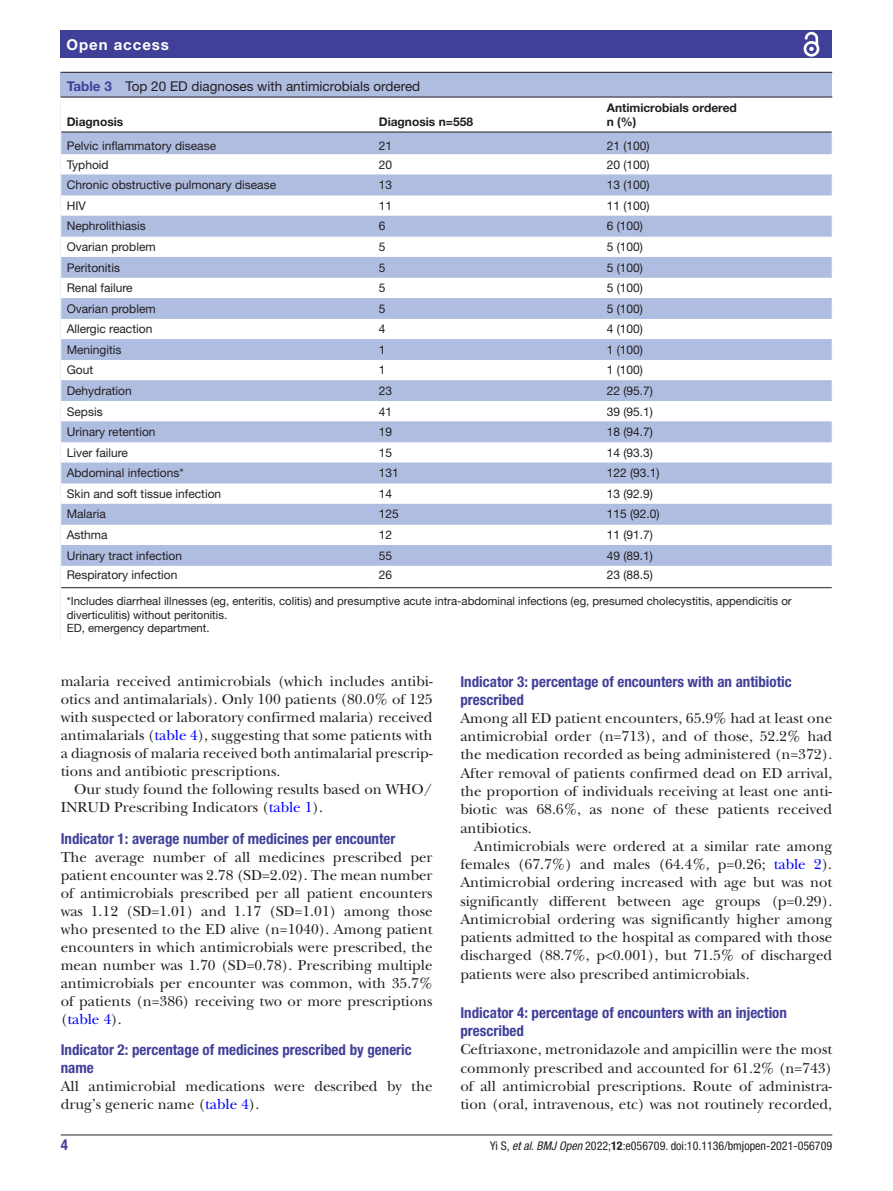
<style>
.page{position:relative;width:893px;height:1191px;background:#fff}
.page>*{position:absolute;margin:0;border:0;box-sizing:border-box;transform-origin:0 0}
.t1{font:15px/18px "New Baskerville";color:#231f20;text-align:justify}
.t2{font:700 condensed 15px/18px "Helvetica Neue LT Std";color:#414099}
.t3{font:700 15px "Helvetica Neue LT Std";letter-spacing:.065em;color:#fff}
.t4{font:13.5px "Helvetica Neue LT Std";color:#231f20}
.t5{font:12px "Helvetica Neue LT Std";color:#231f20}
.t6{font:condensed 12px "Helvetica Neue LT Std";color:#231f20}
.t7{font:700 12px/14.4px "Helvetica Neue LT Std";color:#231f20}
.t8{font:11.4px/13.6px "Helvetica Neue LT Std";color:#231f20}
.s1{font-weight:700;color:#414099}
.s2{color:#00f}
.s3{font-style:italic}
.s4{font-weight:700}
</style>
<div class="page">
<hr style="left:61px;top:1134px;width:771px;height:1px;background:#231f20">
<div style="left:61px;top:31px;width:771px;height:27px;background:#414099"></div>
<svg style="left:803px;top:31px;width:17px;height:26px"></svg>
<div style="left:61px;top:73px;width:771px;height:568px;background:#afbde1"></div>
<hr style="left:61px;top:72px;width:771px;height:1px;background:#231f20">
<div style="left:61px;top:98px;width:771px;height:543px;background:#fff"></div>
<svg style="left:61px;top:133px;width:771px;height:432px"></svg>
<hr style="left:61px;top:97px;width:312px;height:1px;background:#231f20">
<hr style="left:61px;top:132px;width:312px;height:1px;background:#231f20">
<hr style="left:373px;top:97px;width:228px;height:1px;background:#231f20">
<hr style="left:373px;top:132px;width:228px;height:1px;background:#231f20">
<hr style="left:601px;top:97px;width:231px;height:1px;background:#231f20">
<hr style="left:601px;top:132px;width:231px;height:1px;background:#231f20">
<hr style="left:61px;top:587px;width:312px;height:1px;background:#231f20">
<hr style="left:373px;top:587px;width:228px;height:1px;background:#231f20">
<hr style="left:601px;top:587px;width:231px;height:1px;background:#231f20">
<svg style="left:60px;top:132px;width:1px;height:455px"></svg>
<hr style="left:67px;top:618px;width:765px;height:1px;background:#fff">
<hr style="left:67px;top:631px;width:765px;height:2px;background:#fff">
<p class="t3" style="left:66px;top:35px;width:104px">Open access</p>
<p class="t4" style="left:67px;top:78px;width:355px"><span class="s1">Table 3</span> Top 20 ED diagnoses with antimicrobials ordered</p>
<p class="t7" style="left:67px;top:114px;width:58px">Diagnosis</p>
<p class="t7" style="left:379px;top:114px;width:96px">Diagnosis n=558</p>
<p class="t7" style="left:607px;top:100px;width:132px">Antimicrobials ordered n (%)</p>
<p class="t5" style="left:67px;top:138px;width:151px">Pelvic inflammatory disease</p>
<p class="t5" style="left:379px;top:138px;width:15px">21</p>
<p class="t5" style="left:607px;top:138px;width:44px">21 (100)</p>
<p class="t5" style="left:67px;top:157px;width:44px">Typhoid</p>
<p class="t5" style="left:379px;top:157px;width:15px">20</p>
<p class="t5" style="left:607px;top:157px;width:44px">20 (100)</p>
<p class="t5" style="left:67px;top:178px;width:211px">Chronic obstructive pulmonary disease</p>
<p class="t5" style="left:379px;top:178px;width:15px">13</p>
<p class="t5" style="left:607px;top:178px;width:44px">13 (100)</p>
<p class="t5" style="left:67px;top:198px;width:21px">HIV</p>
<p class="t5" style="left:379px;top:198px;width:15px">11</p>
<p class="t5" style="left:607px;top:198px;width:44px">11 (100)</p>
<p class="t5" style="left:67px;top:219px;width:81px">Nephrolithiasis</p>
<p class="t5" style="left:379px;top:219px;width:8px">6</p>
<p class="t5" style="left:607px;top:219px;width:38px">6 (100)</p>
<p class="t5" style="left:67px;top:239px;width:90px">Ovarian problem</p>
<p class="t5" style="left:379px;top:239px;width:8px">5</p>
<p class="t5" style="left:607px;top:239px;width:38px">5 (100)</p>
<p class="t5" style="left:67px;top:260px;width:55px">Peritonitis</p>
<p class="t5" style="left:379px;top:260px;width:8px">5</p>
<p class="t5" style="left:607px;top:260px;width:38px">5 (100)</p>
<p class="t5" style="left:67px;top:281px;width:67px">Renal failure</p>
<p class="t5" style="left:379px;top:281px;width:8px">5</p>
<p class="t5" style="left:607px;top:281px;width:38px">5 (100)</p>
<p class="t5" style="left:67px;top:301px;width:90px">Ovarian problem</p>
<p class="t5" style="left:379px;top:301px;width:8px">5</p>
<p class="t5" style="left:607px;top:301px;width:38px">5 (100)</p>
<p class="t5" style="left:67px;top:322px;width:87px">Allergic reaction</p>
<p class="t5" style="left:379px;top:322px;width:8px">4</p>
<p class="t5" style="left:607px;top:322px;width:38px">4 (100)</p>
<p class="t5" style="left:67px;top:342px;width:56px">Meningitis</p>
<p class="t5" style="left:379px;top:342px;width:8px">1</p>
<p class="t5" style="left:607px;top:342px;width:38px">1 (100)</p>
<p class="t5" style="left:67px;top:363px;width:28px">Gout</p>
<p class="t5" style="left:379px;top:363px;width:8px">1</p>
<p class="t5" style="left:607px;top:363px;width:38px">1 (100)</p>
<p class="t5" style="left:67px;top:383px;width:67px">Dehydration</p>
<p class="t5" style="left:379px;top:383px;width:15px">23</p>
<p class="t5" style="left:607px;top:383px;width:48px">22 (95.7)</p>
<p class="t5" style="left:67px;top:404px;width:37px">Sepsis</p>
<p class="t5" style="left:379px;top:404px;width:15px">41</p>
<p class="t5" style="left:607px;top:404px;width:48px">39 (95.1)</p>
<p class="t5" style="left:67px;top:425px;width:90px">Urinary retention</p>
<p class="t5" style="left:379px;top:425px;width:15px">19</p>
<p class="t5" style="left:607px;top:425px;width:48px">18 (94.7)</p>
<p class="t5" style="left:67px;top:445px;width:63px">Liver failure</p>
<p class="t5" style="left:379px;top:445px;width:15px">15</p>
<p class="t5" style="left:607px;top:445px;width:48px">14 (93.3)</p>
<p class="t5" style="left:67px;top:466px;width:118px">Abdominal infections*</p>
<p class="t5" style="left:379px;top:466px;width:22px">131</p>
<p class="t5" style="left:607px;top:466px;width:54px">122 (93.1)</p>
<p class="t5" style="left:67px;top:486px;width:156px">Skin and soft tissue infection</p>
<p class="t5" style="left:379px;top:486px;width:15px">14</p>
<p class="t5" style="left:607px;top:486px;width:48px">13 (92.9)</p>
<p class="t5" style="left:67px;top:507px;width:41px">Malaria</p>
<p class="t5" style="left:379px;top:507px;width:22px">125</p>
<p class="t5" style="left:607px;top:507px;width:54px">115 (92.0)</p>
<p class="t5" style="left:67px;top:527px;width:42px">Asthma</p>
<p class="t5" style="left:379px;top:527px;width:15px">12</p>
<p class="t5" style="left:607px;top:527px;width:48px">11 (91.7)</p>
<p class="t5" style="left:67px;top:548px;width:117px">Urinary tract infection</p>
<p class="t5" style="left:379px;top:548px;width:15px">55</p>
<p class="t5" style="left:607px;top:548px;width:48px">49 (89.1)</p>
<p class="t5" style="left:67px;top:567px;width:112px">Respiratory infection</p>
<p class="t5" style="left:379px;top:567px;width:15px">26</p>
<p class="t5" style="left:607px;top:567px;width:48px">23 (88.5)</p>
<p class="t8" style="left:67px;top:594px;width:726px">*Includes diarrheal illnesses (eg, enteritis, colitis) and presumptive acute intra-abdominal infections (eg, presumed cholecystitis, appendicitis or diverticulitis) without peritonitis.<br>ED, emergency department.</p>
<p class="t1" style="left:61px;top:672px;width:373px">malaria received antimicrobials (which includes antibi&shy;otics and antimalarials). Only 100 patients (80.0% of 125 with suspected or laboratory confirmed malaria) received antimalarials (<span class="s2">table 4</span>), suggesting that some patients with a diagnosis of malaria received both antimalarial prescrip&shy;tions and antibiotic prescriptions.</p>
<p class="t1" style="left:61px;top:780px;width:373px;text-indent:14px">Our study found the following results based on WHO/<br>INRUD Prescribing Indicators (<span class="s2">table 1</span>).</p>
<p class="t2" style="left:61px;top:829px;width:336px">Indicator 1: average number of medicines per encounter</p>
<p class="t1" style="left:61px;top:848px;width:373px">The average number of all medicines prescribed per patient encounter was 2.78 (SD=2.02). The mean number of antimicrobials prescribed per all patient encounters was 1.12 (SD=1.01) and 1.17 (SD=1.01) among those who presented to the ED alive (n=1040). Among patient encounters in which antimicrobials were prescribed, the mean number was 1.70 (SD=0.78). Prescribing multiple antimicrobials per encounter was common, with 35.7% of patients (n=386) receiving two or more prescriptions (<span class="s2">table 4</span>).</p>
<p class="t2" style="left:61px;top:1040px;width:353px">Indicator 2: percentage of medicines prescribed by generic name</p>
<p class="t1" style="left:61px;top:1077px;width:373px">All antimicrobial medications were described by the drug’s generic name (<span class="s2">table 4</span>).</p>
<p class="t2" style="left:460px;top:672px;width:333px">Indicator 3: percentage of encounters with an antibiotic prescribed</p>
<p class="t1" style="left:460px;top:709px;width:373px">Among all ED patient encounters, 65.9% had at least one antimicrobial order (n=713), and of those, 52.2% had the medication recorded as being administered (n=372).<br>After removal of patients confirmed dead on ED arrival, the proportion of individuals receiving at least one anti&shy;biotic was 68.6%, as none of these patients received antibiotics.</p>
<p class="t1" style="left:460px;top:837px;width:373px;text-indent:13px">Antimicrobials were ordered at a similar rate among females (67.7%) and males (64.4%, p=0.26; <span class="s2">table 2</span>).<br>Antimicrobial ordering increased with age but was not significantly different between age groups (p=0.29).<br>Antimicrobial ordering was significantly higher among patients admitted to the hospital as compared with those discharged (88.7%, p&lt;0.001), but 71.5% of discharged patients were also prescribed antimicrobials.</p>
<p class="t2" style="left:460px;top:1003px;width:328px">Indicator 4: percentage of encounters with an injection prescribed</p>
<p class="t1" style="left:460px;top:1040px;width:373px">Ceftriaxone, metronidazole and ampicillin were the most commonly prescribed and accounted for 61.2% (n=743) of all antimicrobial prescriptions. Route of administra&shy;tion (oral, intravenous, etc) was not routinely recorded,</p>
<p class="t2" style="left:61px;top:1135px;width:9px">4</p>
<p class="t6" style="left:490px;top:1138px;width:343px">Yi S, <span class="s3">et al</span>. <span class="s3">BMJ Open</span> 2022;<span class="s4">12</span>:e056709. doi:10.1136/bmjopen-2021-056709</p>
</div>
